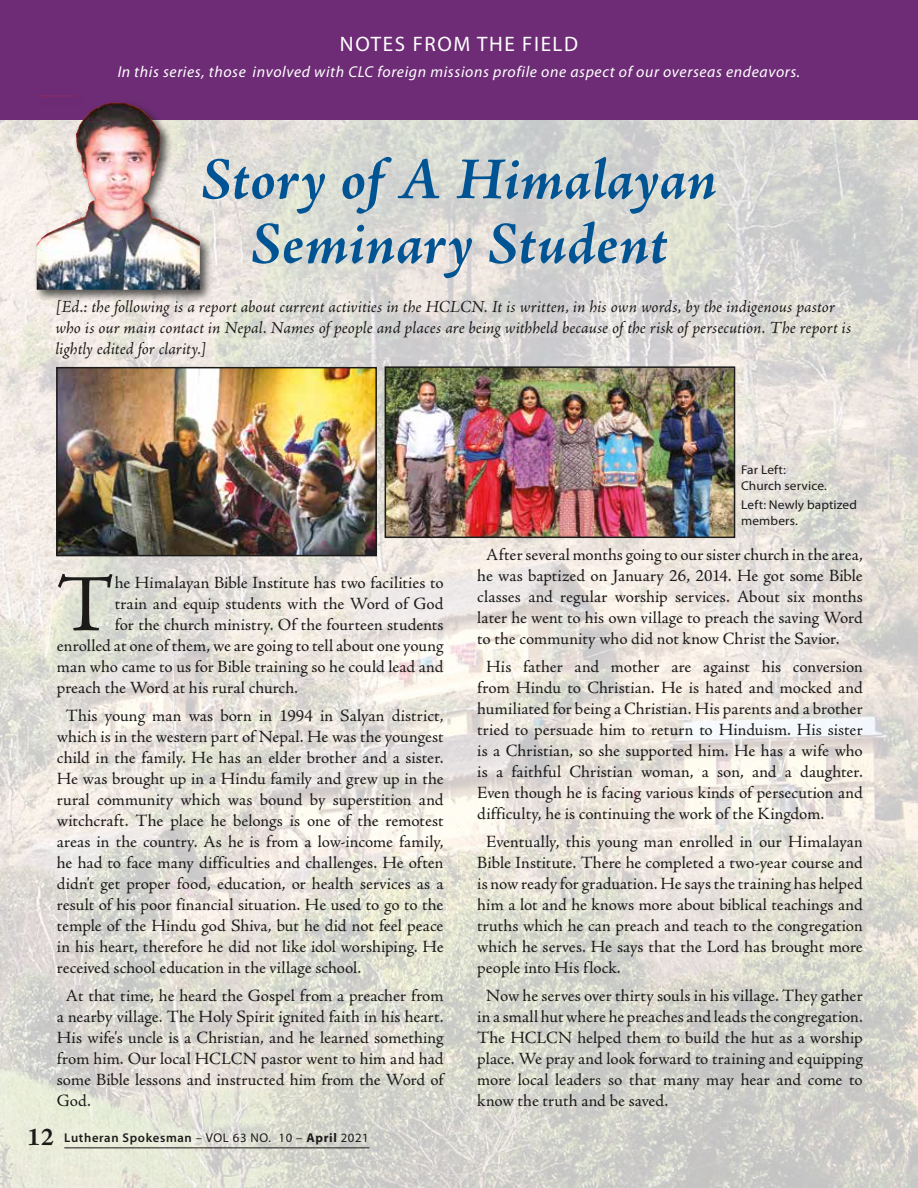
<style>
.page{position:relative;width:918px;height:1188px;background:#fff}
.page>*{position:absolute;margin:0;border:0;box-sizing:border-box;transform-origin:0 0}
.t1{font:81.45px "Adobe Jenson Pro";color:#1c1b1a}
.t2{font:italic 700 60px/64.5px "Adobe Jenson Pro";letter-spacing:.005em;color:#005494;text-align:center}
.t3{font:21px "Myriad Pro";letter-spacing:.075em;color:#fff}
.t4{font:17.25px/21px "Adobe Jenson Pro";color:#1c1b1a;text-align:justify}
.t5{font:italic 17.25px/21.3px "Adobe Jenson Pro";color:#1c1b1a}
.t6{font:italic 15.75px "Myriad Pro";letter-spacing:.04em;color:#fff}
.t7{font:12.75px/15.8px "Myriad Pro";letter-spacing:.005em;color:#1c1b1a;scale:1.05 1}
.t8{font:600 12.75px "Myriad Pro";letter-spacing:.05em;color:#1c1b1a}
.s1{font-size:18px}
.s2{font-family:"Adobe Jenson Pro";font-weight:700;font-size:25.5px}
.s3{font-weight:400}
.s4{font-weight:700}
</style>
<div class="page">
<img style="left:0;top:120px;width:918px;height:1068px">
<hr style="left:64px;top:1147px;width:305px;height:1px;background:#1c1b1a">
<div style="left:0;top:0;width:918px;height:120px;background:#6e2c76"></div>
<div style="left:33px;top:92px;width:180px;height:210px;background:#1c1b1a;opacity:.75"></div>
<img style="left:37px;top:96px;width:84px;height:122px">
<img style="left:59px;top:370px;width:315px;height:183px">
<div style="left:56px;top:367px;width:321px;height:189px;border:2px solid #1c1b1a"></div>
<img style="left:388px;top:369px;width:344px;height:166px">
<div style="left:385px;top:366px;width:350px;height:172px;border:2px solid #1c1b1a"></div>
<p class="t3" style="left:340px;top:32px;width:240px">NOTES FROM THE FIELD</p>
<p class="t6" style="left:118px;top:63px;width:684px">In this series, those involved with CLC foreign missions profile one aspect of our overseas endeavors.</p>
<h2 class="t2" style="left:201px;top:152px;width:518px">Story of A Himalayan<br>Seminary Student</h2>
<p class="t5" style="left:56px;top:297px;width:797px"><span class="s1">[</span>Ed.: the following is a report about current activities in the HCLCN. It is written, in his own words, by the indigenous pastor who is our main contact in Nepal. Names of people and places are being withheld because of the risk of persecution. The report is lightly edited for clarity.<span class="s1">]</span></p>
<h1 class="t1" style="left:57px;top:559px;width:59px">T</h1>
<p class="t4" style="left:115px;top:573px;width:330px">he Himalayan Bible Institute has two facilities to</p>
<p class="t4" style="left:115px;top:594px;width:330px">train and equip students with the Word of God</p>
<p class="t4" style="left:115px;top:615px;width:330px">for the church ministry. Of the fourteen students</p>
<p class="t4" style="left:57px;top:636px;width:388px">enrolled at one of them, we are going to tell about one young</p>
<p class="t4" style="left:57px;top:657px;width:388px">man who came to us for Bible training so he could lead and</p>
<p class="t4" style="left:57px;top:678px;width:243px">preach the Word at his rural church.</p>
<p class="t4" style="left:57px;top:705px;width:388px;text-indent:9px">This young man was born in 1994 in Salyan district, which is in the western part of Nepal. He was the youngest child in the family. He has an elder brother and a sister.<br>He was brought up in a Hindu family and grew up in the rural community which was bound by superstition and witchcraft. The place he belongs is one of the remotest areas in the country. As he is from a low-income family, he had to face many difficulties and challenges. He often didn't get proper food, education, or health services as a result of his poor financial situation. He used to go to the temple of the Hindu god Shiva, but he did not feel peace in his heart, therefore he did not like idol worshiping. He received school education in the village school.</p>
<p class="t4" style="left:57px;top:985px;width:388px;text-indent:9px">At that time, he heard the Gospel from a preacher from a nearby village. The Holy Spirit ignited faith in his heart.<br>His wife's uncle is a Christian, and he learned something from him. Our local HCLCN pastor went to him and had some Bible lessons and instructed him from the Word of God.</p>
<p class="t8" style="left:27px;top:1131px;width:343px"><span class="s2">12</span> Lutheran Spokesman <span class="s3">– VOL 63 NO. 10 –</span> <span class="s4">April</span> <span class="s3">2021</span></p>
<p class="t7" style="left:741px;top:462px;width:83px">Far Left:<br>Church service.</p>
<p class="t7" style="left:741px;top:497px;width:112px">Left: Newly baptized members.</p>
<p class="t4" style="left:477px;top:545px;width:387px;text-indent:9px">After several months going to our sister church in the area, he was baptized on January 26, 2014. He got some Bible classes and regular worship services. About six months later he went to his own village to preach the saving Word to the community who did not know Christ the Savior.</p>
<p class="t4" style="left:477px;top:657px;width:387px;text-indent:9px">His father and mother are against his conversion from Hindu to Christian. He is hated and mocked and humiliated for being a Christian. His parents and a brother tried to persuade him to return to Hinduism. His sister is a Christian, so she supported him. He has a wife who is a faithful Christian woman, a son, and a daughter.<br>Even though he is facing various kinds of persecution and difficulty, he is continuing the work of the Kingdom.</p>
<p class="t4" style="left:477px;top:831px;width:387px;text-indent:9px">Eventually, this young man enrolled in our Himalayan Bible Institute. There he completed a two-year course and is now ready for graduation. He says the training has helped him a lot and he knows more about biblical teachings and truths which he can preach and teach to the congregation which he serves. He says that the Lord has brought more people into His flock.</p>
<p class="t4" style="left:477px;top:985px;width:387px;text-indent:9px">Now he serves over thirty souls in his village. They gather in a small hut where he preaches and leads the congregation.<br>The HCLCN helped them to build the hut as a worship place. We pray and look forward to training and equipping more local leaders so that many may hear and come to know the truth and be saved.</p>
</div>
